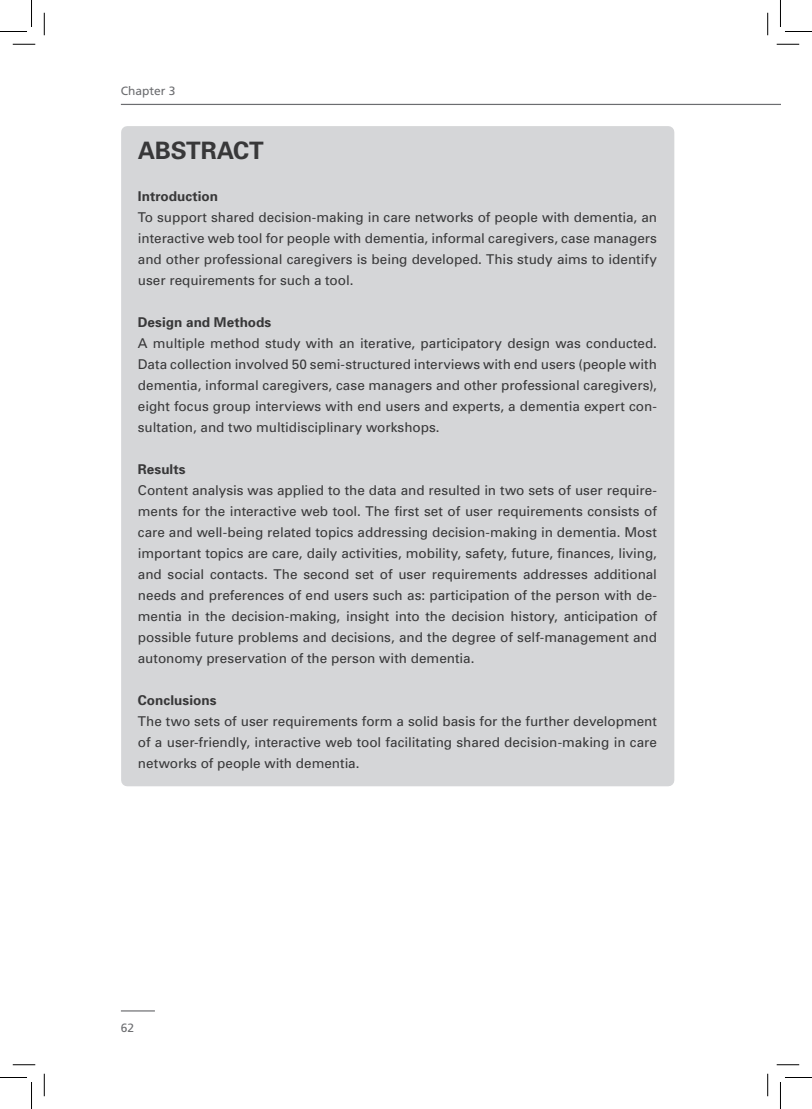
<style>
.page{position:relative;width:812px;height:1109px;background:#fff}
.page>*{position:absolute;margin:0;border:0;box-sizing:border-box;transform-origin:0 0}
.Hoofdstuk_Title{font:700 24px "Univers";letter-spacing:-.01em;color:#383839}
.Hoofdstuk_Broodtekst{font:13.5px/21px "Univers";color:#383839;text-align:justify}
.Hoofdstuk_Broodtekst-2{font:700 13.5px "Univers";letter-spacing:.005em;color:#383839}
.t1{font:12px "Frutiger";color:#6c6d70}
</style>
<div class="page">
<hr style="left:121px;top:104px;width:659px;height:1px;background:#6c6d70">
<hr style="left:121px;top:1010px;width:34px;height:2px;background:#6c6d70">
<div style="left:121px;top:126px;width:553px;height:660px;background:#d5d6d8"></div>
<svg style="left:13px;top:44px;width:22px;height:1px"></svg>
<svg style="left:776px;top:44px;width:23px;height:1px"></svg>
<svg style="left:13px;top:1064px;width:22px;height:1px"></svg>
<svg style="left:776px;top:1064px;width:23px;height:1px"></svg>
<svg style="left:44px;top:13px;width:1px;height:22px"></svg>
<svg style="left:44px;top:1074px;width:1px;height:22px"></svg>
<svg style="left:767px;top:13px;width:1px;height:22px"></svg>
<svg style="left:767px;top:1074px;width:1px;height:22px"></svg>
<svg style="left:0;top:0;width:32px;height:32px"></svg>
<svg style="left:0;top:1077px;width:32px;height:32px"></svg>
<svg style="left:780px;top:0;width:31px;height:32px"></svg>
<svg style="left:780px;top:1077px;width:31px;height:32px"></svg>
<p class="t1" style="left:121px;top:84px;width:56px">Chapter 3</p>
<p class="Hoofdstuk_Title" style="left:138px;top:135px;width:127px">ABSTRACT</p>
<p class="Hoofdstuk_Broodtekst-2" style="left:138px;top:188px;width:82px">Introduction</p>
<p class="Hoofdstuk_Broodtekst" style="left:138px;top:207px;width:520px">To support shared decision-making in care networks of people with dementia, an interactive web tool for people with dementia, informal caregivers, case managers and other professional caregivers is being developed. This study aims to identify user requirements for such a tool.</p>
<p class="Hoofdstuk_Broodtekst-2" style="left:138px;top:314px;width:135px">Design and Methods</p>
<p class="Hoofdstuk_Broodtekst" style="left:138px;top:333px;width:520px">A multiple method study with an iterative, participatory design was conducted.<br>Data collection involved 50 semi-structured interviews with end users (people with dementia, informal caregivers, case managers and other professional caregivers), eight focus group interviews with end users and experts, a dementia expert con&shy;sultation, and two multidisciplinary workshops.</p>
<p class="Hoofdstuk_Broodtekst-2" style="left:138px;top:461px;width:49px">Results</p>
<p class="Hoofdstuk_Broodtekst" style="left:138px;top:480px;width:520px">Content analysis was applied to the data and resulted in two sets of user require&shy;ments for the interactive web tool. The first set of user requirements consists of care and well-being related topics addressing decision-making in dementia. Most important topics are care, daily activities, mobility, safety, future, finances, living, and social contacts. The second set of user requirements addresses additional needs and preferences of end users such as: participation of the person with de&shy;mentia in the decision-making, insight into the decision history, anticipation of possible future problems and decisions, and the degree of self-management and autonomy preservation of the person with dementia.</p>
<p class="Hoofdstuk_Broodtekst-2" style="left:138px;top:692px;width:80px">Conclusions</p>
<p class="Hoofdstuk_Broodtekst" style="left:138px;top:711px;width:520px">The two sets of user requirements form a solid basis for the further development of a user-friendly, interactive web tool facilitating shared decision-making in care networks of people with dementia.</p>
<p class="t1" style="left:121px;top:1021px;width:15px">62</p>
</div>
